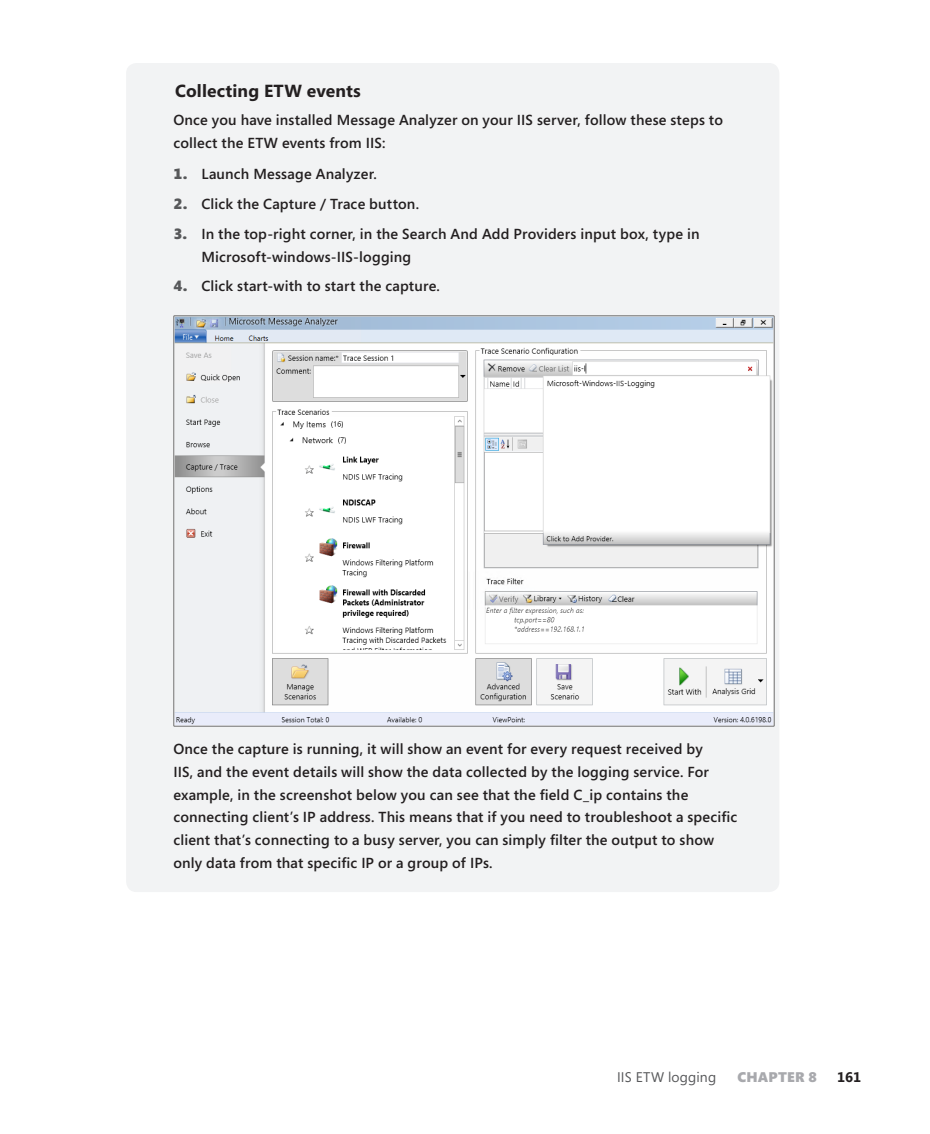
<style>
.page{position:relative;width:930px;height:1134px;background:#fff}
.page>*{position:absolute;margin:0;border:0;box-sizing:border-box;transform-origin:0 0}
.Sbar_Para__mid{font:700 17.5px "Segoe";letter-spacing:.01em;color:#231f20}
.Sbar_Para__mid-2{font:600 14.53px/22.8px "Segoe";letter-spacing:.015em;color:#231f20}
.t1{font:14px "Segoe";letter-spacing:.01em;color:#57585a}
.t2{font:900 14px "Segoe";letter-spacing:.015em;color:#a8a9ad}
.t3{font:700 14px "Segoe";color:#231f20}
.s1{font-weight:900;font-size:14.88px;color:#57585a}
</style>
<div class="page">
<div style="left:126px;top:63px;width:653px;height:829px;background:#f2f3f4;border-radius:10px"></div>
<img style="left:173px;top:316px;width:601px;height:410px">
<p class="Sbar_Para__mid" style="left:175px;top:79px;width:187px">Collecting ETW events</p>
<p class="Sbar_Para__mid-2" style="left:173px;top:108px;width:551px">Once you have installed Message Analyzer on your IIS server, follow these steps to collect the ETW events from IIS:</p>
<p class="Sbar_Para__mid-2" style="left:173px;top:163px;width:205px"><span class="s1">1.</span> Launch Message Analyzer.</p>
<p class="Sbar_Para__mid-2" style="left:173px;top:192px;width:247px"><span class="s1">2.</span> Click the Capture / Trace button.</p>
<p class="Sbar_Para__mid-2" style="left:201px;top:222px;width:499px;text-indent:-28px"><span class="s1">3.</span> In the top-right corner, in the Search And Add Providers input box, type in<br>Microsoft-windows-IIS-logging</p>
<p class="Sbar_Para__mid-2" style="left:173px;top:275px;width:268px"><span class="s1">4.</span> Click start-with to start the capture.</p>
<p class="Sbar_Para__mid-2" style="left:173px;top:737px;width:565px">Once the capture is running, it will show an event for every request received by<br>IIS, and the event details will show the data collected by the logging service. For -example, in the screenshot below you can see that the field C_ip contains the -connecting client’s IP address. This means that if you need to troubleshoot a specific client that’s connecting to a busy server, you can simply filter the output to show only data from that specific IP or a group of IPs.</p>
<p class="t1" style="left:617px;top:1067px;width:101px">IIS ETW logging</p>
<p class="t2" style="left:737px;top:1067px;width:81px">CHAPTER 8</p>
<p class="t3" style="left:836px;top:1067px;width:25px">161</p>
</div>
